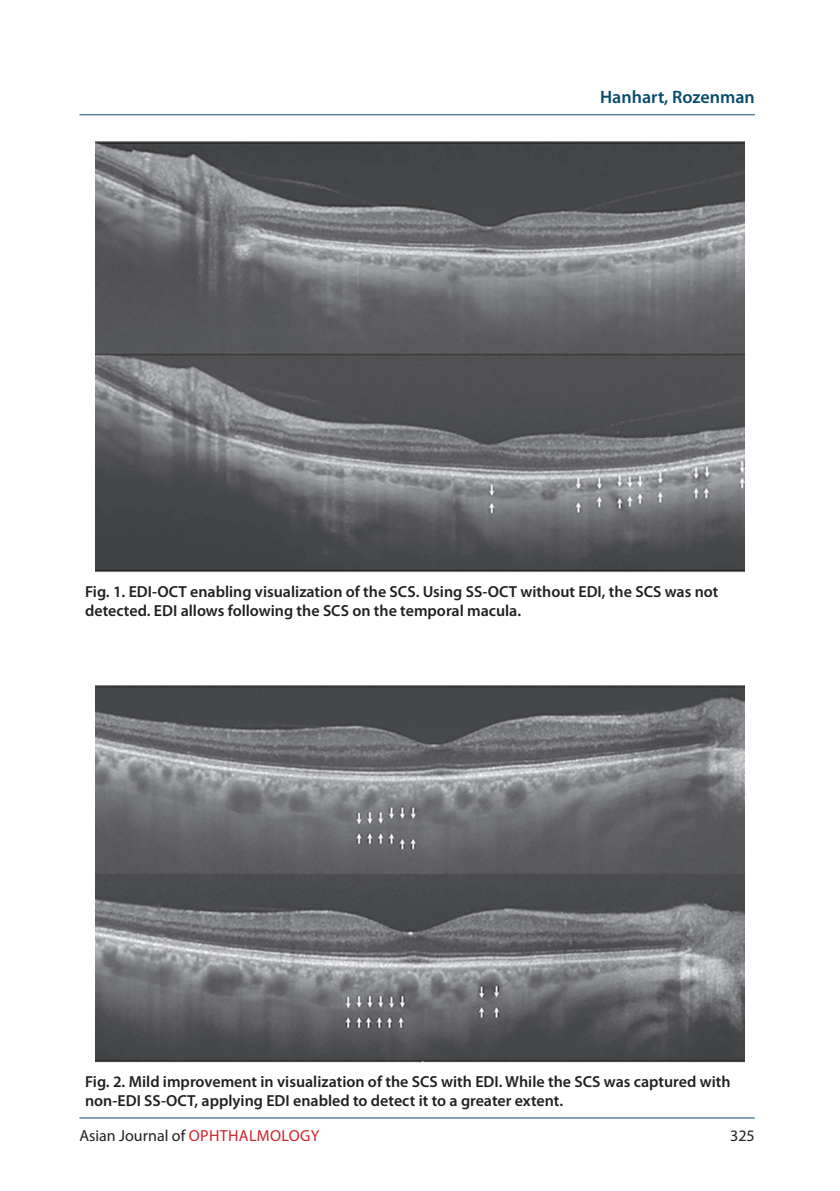
<style>
.page{position:relative;width:840px;height:1191px;background:#fff}
.page>*{position:absolute;margin:0;border:0;box-sizing:border-box;transform-origin:0 0}
.t1{font:600 18px "Myriad Pro";color:#084b6b}
.t2{font:600 16px/19.2px "Myriad Pro";color:#231f20}
.t3{font:16px "Myriad Pro";color:#231f20}
.s1{color:#d1232a}
</style>
<div class="page">
<hr style="left:79px;top:114px;width:675px;height:1px;background:#084b6b">
<hr style="left:79px;top:1117px;width:675px;height:1px;background:#084b6b">
<img style="left:96px;top:142px;width:648px;height:431px">
<img style="left:96px;top:685px;width:648px;height:377px">
<p class="t1" style="left:600px;top:87px;width:156px">Hanhart, Rozenman</p>
<p class="t2" style="left:85px;top:582px;width:634px">Fig. 1. EDI-OCT enabling visualization of the SCS. Using SS-OCT without EDI, the SCS was not detected. EDI allows following the SCS on the temporal macula.</p>
<p class="t2" style="left:85px;top:1072px;width:646px">Fig. 2. Mild improvement in visualization of the SCS with EDI. While the SCS was captured with non-EDI SS-OCT, applying EDI enabled to detect it to a greater extent.</p>
<p class="t3" style="left:79px;top:1126px;width:241px">Asian Journal of <span class="s1">OPHTHALMOLOGY</span></p>
<p class="t3" style="left:729px;top:1127px;width:26px">325</p>
</div>
